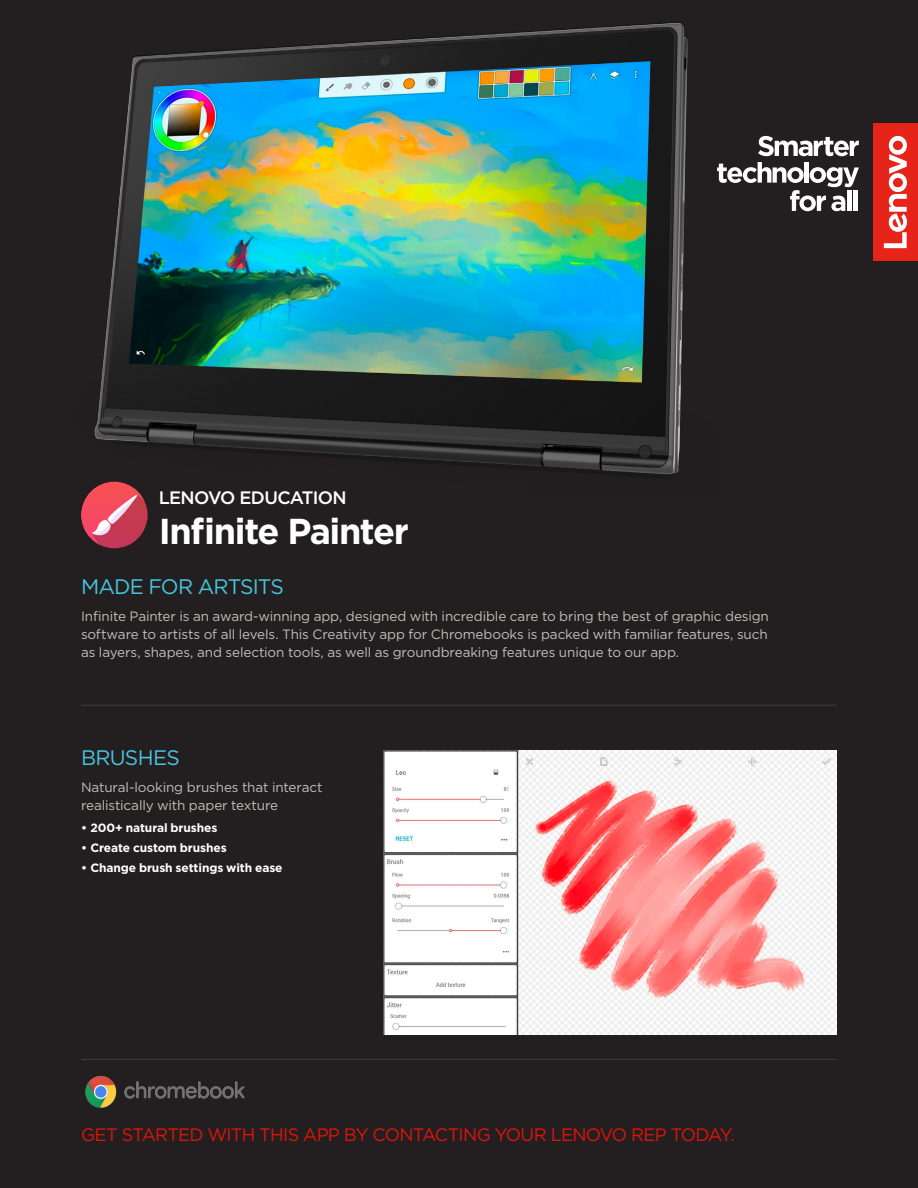
<style>
.page{position:relative;width:918px;height:1188px;background:#231f20}
.page>*{position:absolute;margin:0;border:0;box-sizing:border-box;transform-origin:0 0}
.h1-EDU{font:700 36px "Gotham";letter-spacing:-.04em;color:#fff}
.h2-EDU{font:21px "Gotham";letter-spacing:-.04em;color:#48c5df}
.h2-EDU-2{font:18px "Gotham";letter-spacing:-.045em;color:#e0140a}
.h2-EDU-3{font:500 18px "Gotham";letter-spacing:-.035em;color:#fff}
.p-EDU{font:13.5px/18px "Gotham";letter-spacing:-.01em;color:#c4beb6}
.t1{font:700 12px "Gotham";letter-spacing:-.01em;color:#fff}
</style>
<div class="page">
<img style="left:89px;top:22px;width:599px;height:471px">
<svg style="left:758px;top:136px;width:101px;height:20px"></svg>
<svg style="left:717px;top:162px;width:142px;height:49px"></svg>
<hr style="left:847px;top:190px;width:4px;height:21px;background:#fff">
<hr style="left:853px;top:190px;width:4px;height:21px;background:#fff">
<div style="left:873px;top:124px;width:45px;height:137px;background:#e72419"></div>
<svg style="left:884px;top:136px;width:23px;height:112px"></svg>
<img style="left:81px;top:482px;width:67px;height:66px;border-radius:33px">
<hr style="left:81px;top:705px;width:756px;height:1px;background:#3e3e3f">
<hr style="left:81px;top:1059px;width:756px;height:1px;background:#3e3e3f">
<img style="left:384px;top:751px;width:453px;height:283px">
<img style="left:85px;top:1076px;width:160px;height:32px">
<p class="h2-EDU-3" style="left:159px;top:486px;width:189px">LENOVO EDUCATION</p>
<p class="h1-EDU" style="left:159px;top:507px;width:252px">Infinite Painter</p>
<p class="h2-EDU" style="left:81px;top:573px;width:204px">MADE FOR ARTSITS</p>
<p class="p-EDU" style="left:81px;top:607px;width:689px;text-align:justify">Infinite Painter is an award-winning app, designed with incredible care to bring the best of graphic design software to artists of all levels. This Creativity app for Chromebooks is packed with familiar features, such as layers, shapes, and selection tools, as well as groundbreaking features unique to our app.</p>
<p class="h2-EDU" style="left:81px;top:744px;width:100px">BRUSHES</p>
<p class="p-EDU" style="left:81px;top:778px;width:243px">Natural-looking brushes that interact realistically with paper texture</p>
<p class="t1" style="left:81px;top:820px;width:138px">• 200+ natural brushes</p>
<p class="t1" style="left:81px;top:840px;width:147px">• Create custom brushes</p>
<p class="t1" style="left:81px;top:860px;width:203px">• Change brush settings with ease</p>
<p class="h2-EDU-2" style="left:81px;top:1124px;width:655px">GET STARTED WITH THIS APP BY CONTACTING YOUR LENOVO REP TODAY.</p>
</div>
